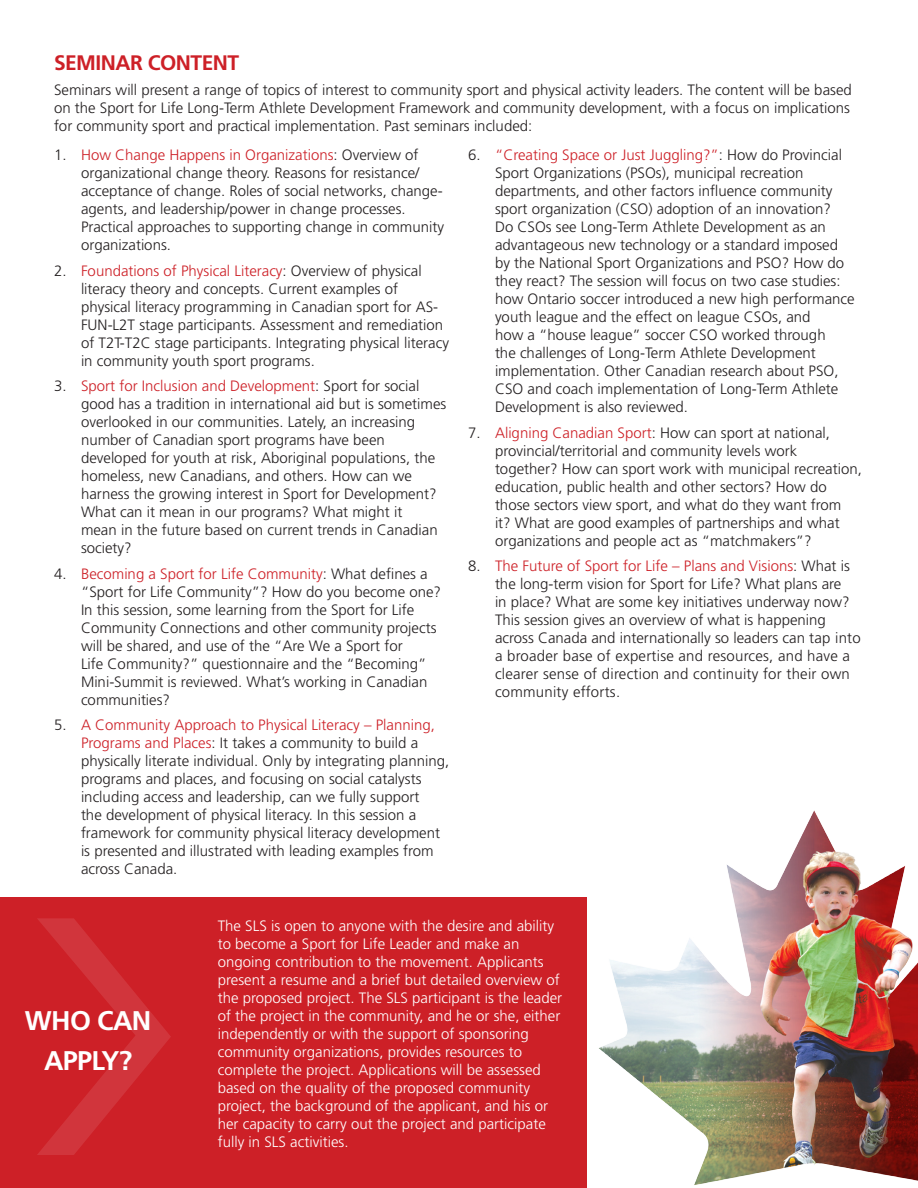
<style>
.page{position:relative;width:918px;height:1188px;background:#fff}
.page>*{position:absolute;margin:0;border:0;box-sizing:border-box;transform-origin:0 0}
.t1{font:700 27px "Frutiger LT Std";letter-spacing:-.025em;color:#fff}
.t2{font:700 21px "Frutiger LT Std";letter-spacing:-.025em;color:#cd2027}
.t3{font:300 15px/18px "Frutiger LT Std";color:#231f20}
.t4{font:300 15px/18px "Frutiger LT Std";color:#fff}
.s1{color:#cd2027}
</style>
<div class="page">
<img style="left:599px;top:810px;width:319px;height:375px">
<div style="left:0;top:898px;width:587px;height:290px;background:#cd2027"></div>
<svg style="left:37px;top:918px;width:134px;height:237px"></svg>
<p class="t2" style="left:54px;top:50px;width:187px">SEMINAR CONTENT</p>
<p class="t3" style="left:54px;top:81px;width:799px">Seminars will present a range of topics of interest to community sport and physical activity leaders. The content will be based on the Sport for Life Long-Term Athlete Development Framework and community development, with a focus on implications for community sport and practical implementation. Past seminars included:</p>
<p class="t3" style="left:81px;top:146px;width:365px;text-indent:-27px">1. <span class="s1">How Change Happens in Organizations</span>: Overview of organizational change theory. Reasons for resistance/ acceptance of change. Roles of social networks, change&shy;agents, and leadership/power in change processes.<br>Practical approaches to supporting change in community organizations.</p>
<p class="t3" style="left:81px;top:262px;width:370px;text-indent:-27px">2. <span class="s1">Foundations of Physical Literacy</span>: Overview of physical literacy theory and concepts. Current examples of physical literacy programming in Canadian sport for AS-FUN-L2T stage participants. Assessment and remediation of T2T-T2C stage participants. Integrating physical literacy in community youth sport programs.</p>
<p class="t3" style="left:81px;top:377px;width:367px;text-indent:-27px">3. <span class="s1">Sport for Inclusion and Development</span>: Sport for social good has a tradition in international aid but is sometimes overlooked in our communities. Lately, an increasing number of Canadian sport programs have been developed for youth at risk, Aboriginal populations, the homeless, new Canadians, and others. How can we harness the growing interest in Sport for Development?<br>What can it mean in our programs? What might it<br>mean in the future based on current trends in Canadian society?</p>
<p class="t3" style="left:81px;top:565px;width:362px;text-indent:-27px">4. <span class="s1">Becoming a Sport for Life Community</span>: What defines a “Sport for Life Community”? How do you become one?<br>In this session, some learning from the Sport for Life Community Connections and other community projects will be shared, and use of the “Are We a Sport for<br>Life Community?” questionnaire and the “Becoming” Mini-Summit is reviewed. What’s working in Canadian communities?</p>
<p class="t3" style="left:81px;top:716px;width:370px;text-indent:-27px">5. <span class="s1">A Community Approach to Physical Literacy – Planning, Programs and Places</span>: It takes a community to build a physically literate individual. Only by integrating planning, programs and places, and focusing on social catalysts including access and leadership, can we fully support<br>the development of physical literacy. In this session a framework for community physical literacy development is presented and illustrated with leading examples from across Canada.</p>
<p class="t3" style="left:495px;top:146px;width:361px;text-indent:-27px">6. <span class="s1">“Creating Space or Just Juggling?”</span>: How do Provincial Sport Organizations (PSOs), municipal recreation departments, and other factors influence community sport organization (CSO) adoption of an innovation?<br>Do CSOs see Long-Term Athlete Development as an advantageous new technology or a standard imposed by the National Sport Organizations and PSO? How do they react? The session will focus on two case studies: how Ontario soccer introduced a new high performance youth league and the effect on league CSOs, and<br>how a “house league” soccer CSO worked through<br>the challenges of Long-Term Athlete Development implementation. Other Canadian research about PSO, CSO and coach implementation of Long-Term Athlete Development is also reviewed.</p>
<p class="t3" style="left:495px;top:424px;width:369px;text-indent:-27px">7. <span class="s1">Aligning Canadian Sport</span>: How can sport at national, provincial/territorial and community levels work together? How can sport work with municipal recreation, education, public health and other sectors? How do those sectors view sport, and what do they want from<br>it? What are good examples of partnerships and what organizations and people act as “matchmakers”?</p>
<p class="t3" style="left:495px;top:557px;width:367px;text-indent:-27px">8. <span class="s1">The Future of Sport for Life – Plans and Visions</span>: What is the long-term vision for Sport for Life? What plans are<br>in place? What are some key initiatives underway now?<br>This session gives an overview of what is happening across Canada and internationally so leaders can tap into a broader base of expertise and resources, and have a clearer sense of direction and continuity for their own community efforts.</p>
<p class="t1" style="left:25px;top:1005px;width:128px">WHO CAN</p>
<p class="t1" style="left:44px;top:1045px;width:90px">APPLY?</p>
<p class="t4" style="left:218px;top:917px;width:346px">The SLS is open to anyone with the desire and ability to become a Sport for Life Leader and make an ongoing contribution to the movement. Applicants present a resume and a brief but detailed overview of the proposed project. The SLS participant is the leader of the project in the community, and he or she, either independently or with the support of sponsoring community organizations, provides resources to complete the project. Applications will be assessed based on the quality of the proposed community project, the background of the applicant, and his or her capacity to carry out the project and participate fully in SLS activities.</p>
</div>
